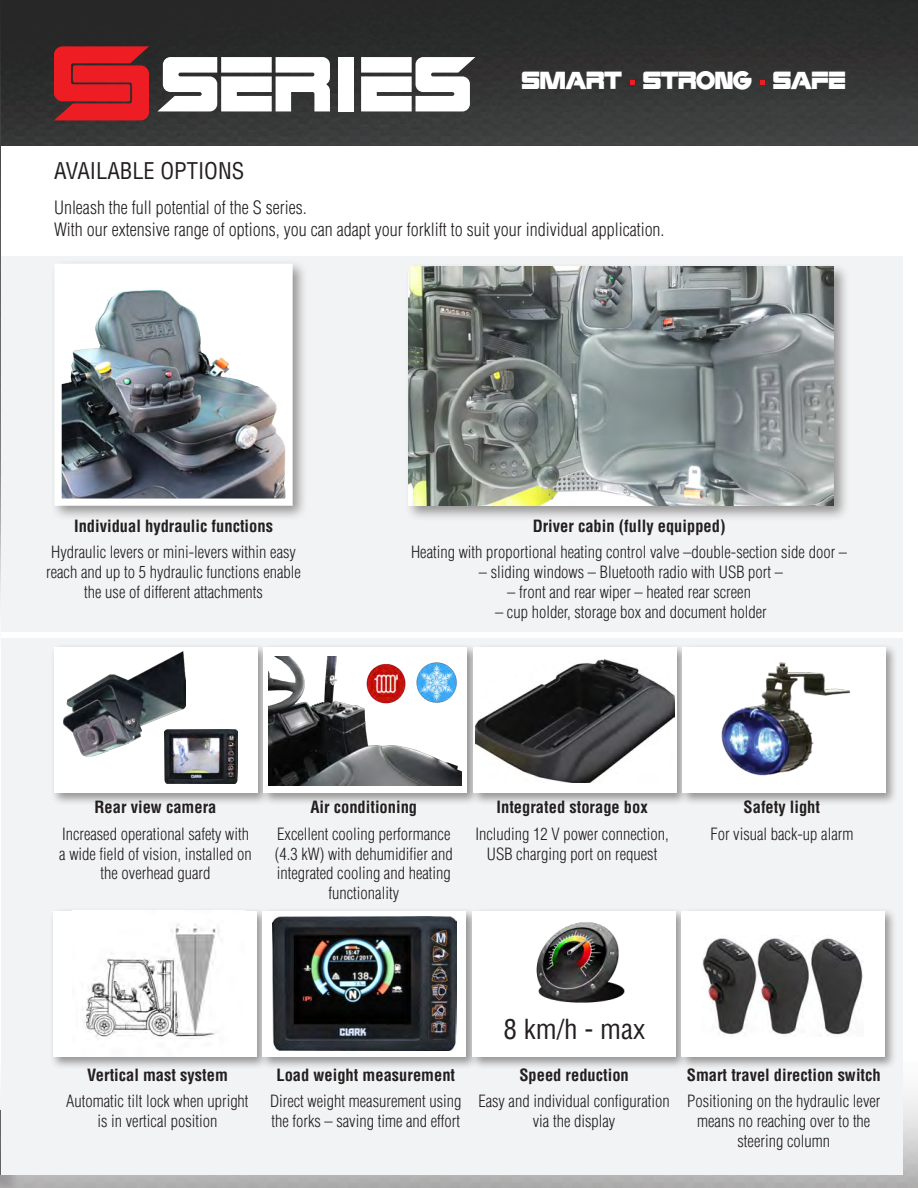
<style>
.page{position:relative;width:918px;height:1188px;background:#fff}
.page>*{position:absolute;margin:0;border:0;box-sizing:border-box;transform-origin:0 0}
.t1{font:condensed 27px "Helvetica";color:#231f20}
.t2{font:condensed 22.5px "Helvetica";color:#231f20}
.t3{font:21px "Logotype";letter-spacing:-.01em;color:#fff}
.t4{font:300 condensed 18px "Helvetica";color:#231f20}
.t5{font:300 condensed 16.5px/19.8px "Helvetica";color:#231f20;text-align:center}
.t6{font:700 condensed 16.5px "Helvetica";color:#231f20}
</style>
<div class="page">
<img style="left:0;top:0;width:1px;height:382px">
<img style="left:0;top:382px;width:1px;height:696px">
<img style="left:2px;top:0;width:916px;height:146px">
<svg style="left:630px;top:80px;width:5px;height:4px"></svg>
<svg style="left:760px;top:80px;width:5px;height:4px"></svg>
<svg style="left:54px;top:46px;width:95px;height:74px"></svg>
<svg style="left:157px;top:57px;width:173px;height:54px"></svg>
<div style="left:338px;top:57px;width:15px;height:54px;background:#fff"></div>
<svg style="left:361px;top:57px;width:114px;height:54px"></svg>
<img style="left:0;top:797px;width:918px;height:391px">
<div style="left:2px;top:256px;width:901px;height:376px;background:#f2f3f4"></div>
<div style="left:2px;top:638px;width:901px;height:536px;background:#f2f3f4"></div>
<div style="left:50px;top:259px;width:258px;height:263px;background:#231f20;opacity:.45"></div>
<div style="left:58px;top:267px;width:231px;height:235px;background:#fff"></div>
<img style="left:62px;top:290px;width:223px;height:208px">
<div style="left:54px;top:264px;width:239px;height:242px;border:7px solid #fff"></div>
<div style="left:405px;top:263px;width:445px;height:259px;background:#231f20;opacity:.45"></div>
<img style="left:409px;top:267px;width:425px;height:239px">
<div style="left:51px;top:643px;width:219px;height:163px;background:#231f20;opacity:.45"></div>
<div style="left:54px;top:647px;width:203px;height:146px;background:#fff"></div>
<div style="left:50px;top:907px;width:219px;height:163px;background:#231f20;opacity:.45"></div>
<div style="left:53px;top:911px;width:203px;height:146px;background:#fff"></div>
<div style="left:260px;top:643px;width:220px;height:163px;background:#231f20;opacity:.45"></div>
<div style="left:264px;top:647px;width:203px;height:146px;background:#fff"></div>
<div style="left:259px;top:907px;width:220px;height:163px;background:#231f20;opacity:.45"></div>
<div style="left:263px;top:911px;width:203px;height:146px;background:#fff"></div>
<div style="left:470px;top:643px;width:220px;height:163px;background:#231f20;opacity:.45"></div>
<div style="left:473px;top:647px;width:203px;height:146px;background:#fff"></div>
<div style="left:469px;top:907px;width:220px;height:163px;background:#231f20;opacity:.45"></div>
<div style="left:472px;top:911px;width:203px;height:146px;background:#fff"></div>
<div style="left:679px;top:643px;width:220px;height:163px;background:#231f20;opacity:.45"></div>
<div style="left:682px;top:647px;width:203px;height:146px;background:#fff"></div>
<div style="left:678px;top:907px;width:220px;height:163px;background:#231f20;opacity:.45"></div>
<div style="left:681px;top:911px;width:203px;height:146px;background:#fff"></div>
<img style="left:164px;top:730px;width:74px;height:54px">
<img style="left:63px;top:651px;width:122px;height:106px">
<img style="left:268px;top:657px;width:194px;height:129px">
<img style="left:476px;top:660px;width:199px;height:122px">
<img style="left:721px;top:662px;width:130px;height:114px">
<img style="left:82px;top:923px;width:137px;height:116px">
<img style="left:703px;top:938px;width:161px;height:97px">
<img style="left:273px;top:917px;width:183px;height:134px">
<img style="left:520px;top:908px;width:119px;height:95px">
<img style="left:356px;top:657px;width:60px;height:56px">
<img style="left:413px;top:659px;width:48px;height:48px">
<p class="t3" style="left:522px;top:64px;width:326px">SMART STRONG SAFE</p>
<p class="t2" style="left:54px;top:157px;width:192px">AVAILABLE OPTIONS</p>
<p class="t4" style="left:54px;top:197px;width:254px">Unleash the full potential of the S series.</p>
<p class="t4" style="left:54px;top:219px;width:612px">With our extensive range of options, you can adapt your forklift to suit your individual application.</p>
<p class="t6" style="left:74px;top:516px;width:200px">Individual hydraulic functions</p>
<p class="t5" style="left:46px;top:542px;width:256px">Hydraulic levers or mini-levers within easy reach and up to 5 hydraulic functions enable the use of different attachments</p>
<p class="t6" style="left:533px;top:516px;width:194px">Driver cabin (fully equipped)</p>
<p class="t5" style="left:411px;top:542px;width:438px">Heating with proportional heating control valve –double-section side door –</p>
<p class="t5" style="left:479px;top:562px;width:306px">– sliding windows – Bluetooth radio with USB port –</p>
<p class="t5" style="left:507px;top:582px;width:245px">– front and rear wiper – heated rear screen</p>
<p class="t5" style="left:495px;top:602px;width:273px">– cup holder, storage box and document holder</p>
<p class="t6" style="left:95px;top:797px;width:123px">Rear view camera</p>
<p class="t5" style="left:59px;top:824px;width:194px">Increased operational safety with a wide field of vision, installed on the overhead guard</p>
<p class="t6" style="left:310px;top:797px;width:108px">Air conditioning</p>
<p class="t5" style="left:275px;top:824px;width:179px">Excellent cooling performance (4.3 kW) with dehumidifier and integrated cooling and heating functionality</p>
<p class="t6" style="left:497px;top:797px;width:153px">Integrated storage box</p>
<p class="t5" style="left:476px;top:824px;width:195px">Including 12 V power connection,<br>USB charging port on request</p>
<p class="t6" style="left:744px;top:797px;width:78px">Safety light</p>
<p class="t5" style="left:710px;top:824px;width:144px">For visual back-up alarm</p>
<p class="t6" style="left:87px;top:1065px;width:142px">Vertical mast system</p>
<p class="t5" style="left:66px;top:1091px;width:184px">Automatic tilt lock when upright is in vertical position</p>
<p class="t6" style="left:276px;top:1065px;width:180px">Load weight measurement</p>
<p class="t5" style="left:270px;top:1091px;width:193px;text-align:left">Direct weight measurement using the forks – saving time and effort</p>
<p class="t1" style="left:503px;top:1012px;width:143px">8 km/h - max</p>
<p class="t6" style="left:519px;top:1065px;width:111px">Speed reduction</p>
<p class="t5" style="left:478px;top:1091px;width:193px">Easy and individual configuration via the display</p>
<p class="t6" style="left:687px;top:1065px;width:195px">Smart travel direction switch</p>
<p class="t5" style="left:687px;top:1091px;width:195px">Positioning on the hydraulic lever means no reaching over to the steering column</p>
</div>
